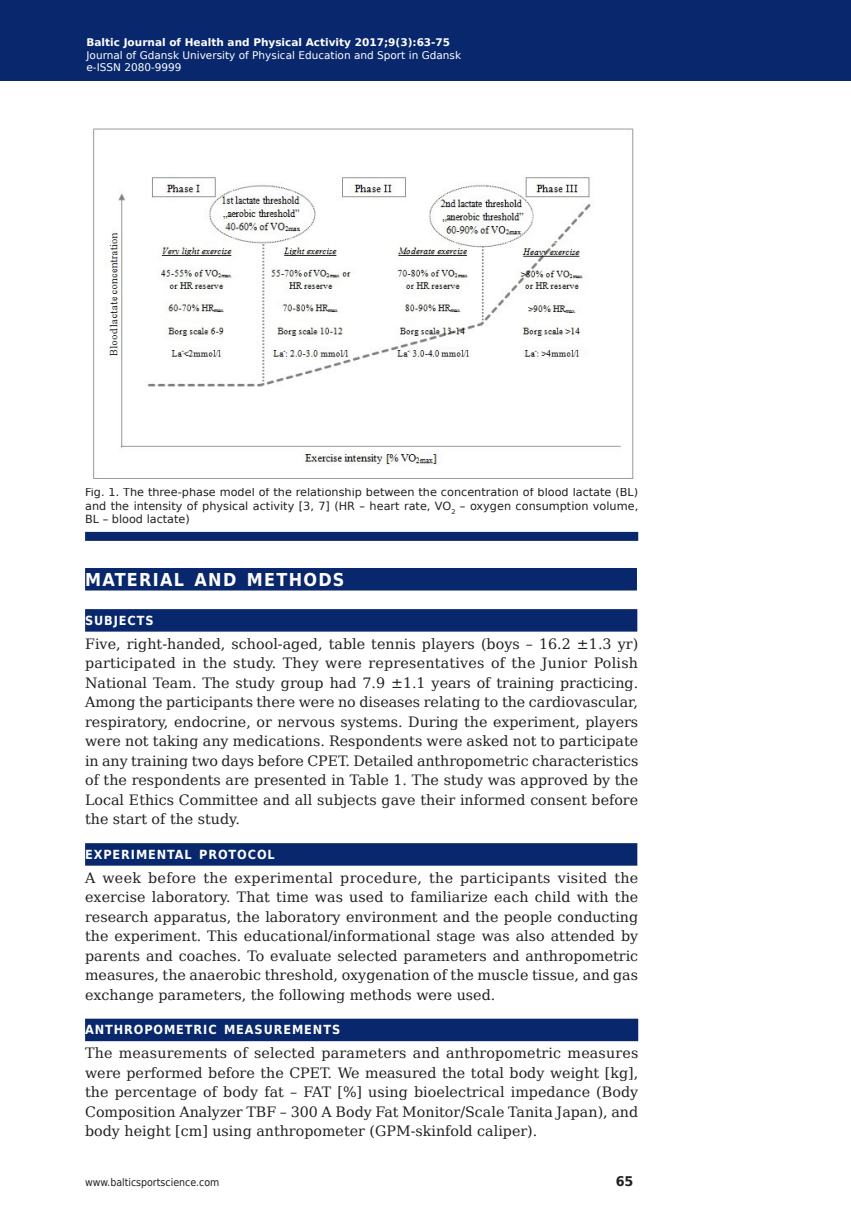
<style>
.page{position:relative;width:851px;height:1212px;background:#fff}
.page>*{position:absolute;margin:0;border:0;box-sizing:border-box;transform-origin:0 0}
.Subhead{font:700 17.85px "DejaVu Sans Condensed";letter-spacing:.07em;color:#fff}
.Body_Text{font:14.25px/19.5px "DejaVu Serif";color:#231f20;text-align:justify}
.t1{font:700 13.35px "DejaVu Sans";color:#231f20;scale:.96 1}
.Subhead_2{font:700 12.6px "DejaVu Sans Condensed";letter-spacing:.07em;color:#fff}
.Figure{font:11.25px/13.5px "DejaVu Sans";color:#231f20;text-align:justify}
.t2{font:10.5px "DejaVu Sans";color:#fff}
.t3{font:700 10.5px "DejaVu Sans";color:#fff}
.t4{font:10.5px "DejaVu Sans Condensed";color:#231f20}
</style>
<div class="page">
<div style="left:0;top:0;width:850px;height:80px;background:#08276c"></div>
<div style="left:85px;top:532px;width:553px;height:9px;background:#08276c"></div>
<div style="left:85px;top:568px;width:552px;height:22px;background:#08276c"></div>
<div style="left:85px;top:609px;width:552px;height:23px;background:#08276c"></div>
<div style="left:85px;top:843px;width:552px;height:23px;background:#08276c"></div>
<div style="left:85px;top:1019px;width:553px;height:22px;background:#08276c"></div>
<img style="left:93px;top:128px;width:541px;height:351px">
<p class="t3" style="left:86px;top:34px;width:365px">Baltic Journal of Health and Physical Activity 2017;9(3):63-75</p>
<p class="t2" style="left:86px;top:46px;width:376px">Journal of Gdansk University of Physical Education and Sport in Gdansk</p>
<p class="t2" style="left:86px;top:59px;width:97px">e-ISSN 2080-9999</p>
<p class="Figure" style="left:85px;top:485px;width:554px">Fig. 1. The three-phase model of the relationship between the concentration of blood lactate (BL) and the intensity of physical activity [3, 7] (HR – heart rate, VO<sub>2</sub> – oxygen consumption volume, BL – blood lactate)</p>
<p class="Subhead" style="left:85px;top:565px;width:261px">MATERIAL AND METHODS</p>
<p class="Subhead_2" style="left:85px;top:610px;width:70px">SUBJECTS</p>
<p class="Body_Text" style="left:85px;top:634px;width:554px">Five, right-handed, school-aged, table tennis players (boys – 16.2 ±1.3 yr) participated in the study. They were representatives of the Junior Polish National Team. The study group had 7.9 ±1.1 years of training practicing.<br>Among the participants there were no diseases relating to the cardiovascular, respiratory, endocrine, or nervous systems. During the experiment, players were not taking any medications. Respondents were asked not to participate in any training two days before CPET. Detailed anthropometric characteristics of the respondents are presented in Table 1. The study was approved by the Local Ethics Committee and all subjects gave their informed consent before the start of the study.</p>
<p class="Subhead_2" style="left:85px;top:844px;width:191px">EXPERIMENTAL PROTOCOL</p>
<p class="Body_Text" style="left:85px;top:868px;width:554px">A week before the experimental procedure, the participants visited the exercise laboratory. That time was used to familiarize each child with the research apparatus, the laboratory environment and the people conducting the experiment. This educational/informational stage was also attended by parents and coaches. To evaluate selected parameters and anthropometric measures, the anaerobic threshold, oxygenation of the muscle tissue, and gas exchange parameters, the following methods were used.</p>
<p class="Subhead_2" style="left:85px;top:1019px;width:256px">ANTHROPOMETRIC MEASUREMENTS</p>
<p class="Body_Text" style="left:85px;top:1043px;width:554px">The measurements of selected parameters and anthropometric measures were performed before the CPET. We measured the total body weight [kg], the percentage of body fat – FAT [%] using bioelectrical impedance (Body Composition Analyzer TBF – 300 A Body Fat Monitor/Scale Tanita Japan), and body height [cm] using anthropometer (GPM-skinfold caliper).</p>
<p class="t4" style="left:85px;top:1174px;width:136px">www.balticsportscience.com</p>
<p class="t1" style="left:615px;top:1170px;width:20px">65</p>
</div>
